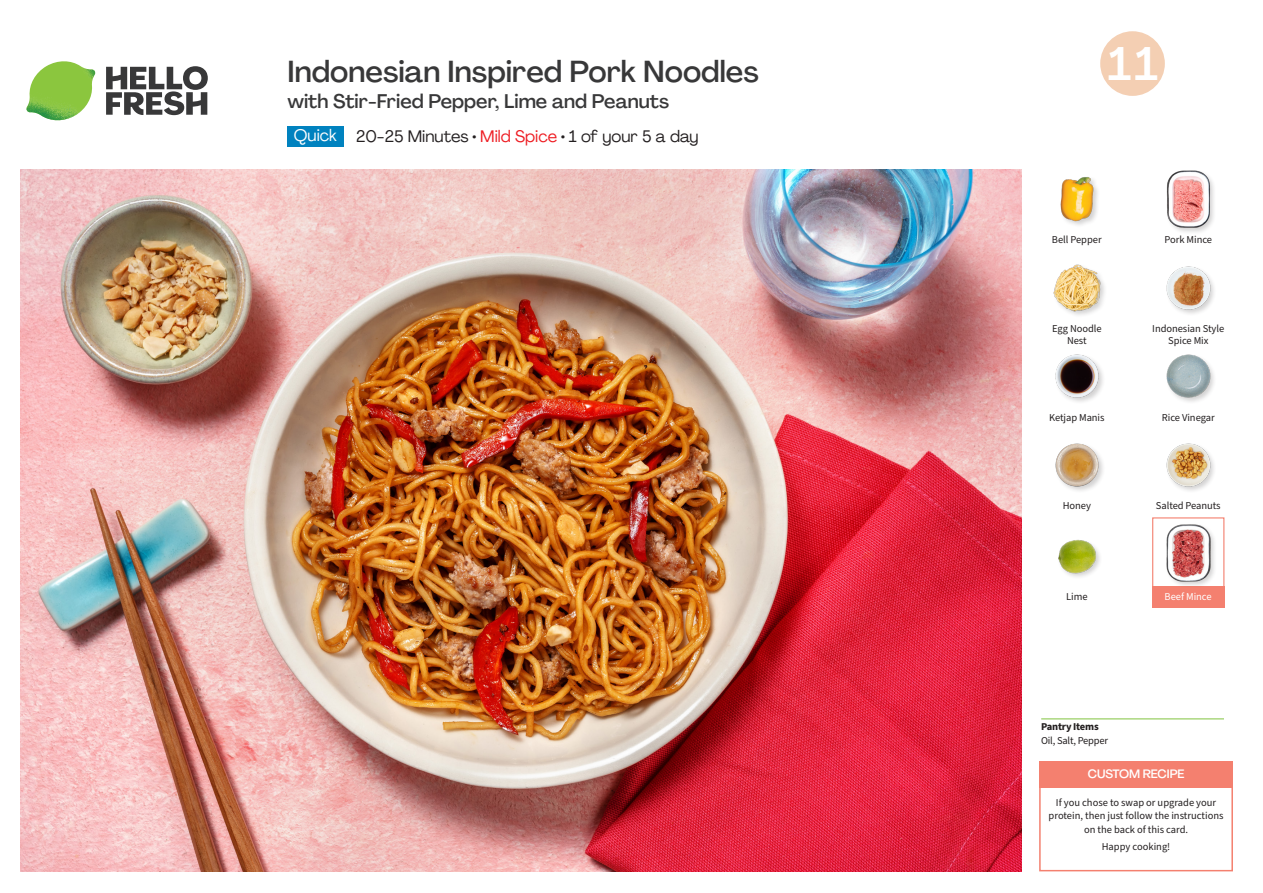
<style>
.page{position:relative;width:1263px;height:893px;background:#fff}
.page>*{position:absolute;margin:0;border:0;box-sizing:border-box;transform-origin:0 0}
._24_Recipe_Nr_Bag{font:500 46.5px "Agrandir";color:#fff}
._15_Titel_UK{font:500 30px "Agrandir";color:#383839}
._15_Titel_UK-2{font:500 19.5px "Agrandir";color:#383839}
._02_Box_Type{font:16.5px "Agrandir";color:#231f20}
._02_Box_Type-2{font:16.5px "Agrandir";color:#fff}
._15_Titel_Steps{font:500 12px "Agrandir";letter-spacing:-.01em;color:#fff}
._18_FRONT_ingredients_UK{font:10.5px/12px "Source Sans Pro";letter-spacing:-.005em;color:#231f20;text-align:center}
._15_Titel_Steps-2{font:10.5px/13.5px "Source Sans Pro";color:#231f20;text-align:center}
._14_Allergene_Text_7pt{font:10.5px "Source Sans Pro";letter-spacing:-.02em;color:#231f20}
._00_Basic{font:10.5px "Source Sans Pro";color:#231f20}
._14_Allergene_Text_7pt-2{font:700 10.5px "Source Sans Pro";letter-spacing:-.02em;color:#231f20}
._18_FRONT_ingredients_UK-2{font:10.5px "Source Sans Pro";letter-spacing:-.005em;color:#fff}
.s1{color:#ee1d23}
</style>
<div class="page">
<svg style="left:106px;top:66px;width:102px;height:49px"></svg>
<img style="left:26px;top:61px;width:69px;height:59px">
<img style="left:21px;top:170px;width:1000px;height:702px">
<hr style="left:1041px;top:718px;width:183px;height:1px;background:#81c340">
<div style="left:287px;top:126px;width:57px;height:20px;background:#0082bf"></div>
<div style="left:1152px;top:517px;width:72px;height:73px;border:1px solid #f4806f"></div>
<div style="left:1152px;top:586px;width:72px;height:22px;background:#f4806f"></div>
<div style="left:1166px;top:523px;width:52px;height:66px;background:#231f20;opacity:.2"></div>
<img style="left:1166px;top:524px;width:51px;height:58px">
<div style="left:1039px;top:761px;width:194px;height:110px;border:2px solid #f4806f"></div>
<div style="left:1039px;top:761px;width:193px;height:27px;background:#f4806f"></div>
<img style="left:1058px;top:539px;width:42px;height:38px">
<img style="left:1055px;top:354px;width:48px;height:48px">
<img style="left:1055px;top:443px;width:48px;height:48px">
<img style="left:1166px;top:443px;width:48px;height:48px">
<img style="left:1166px;top:354px;width:48px;height:48px">
<img style="left:1060px;top:177px;width:38px;height:48px">
<img style="left:1053px;top:264px;width:52px;height:51px">
<img style="left:1166px;top:266px;width:48px;height:48px">
<div style="left:1166px;top:169px;width:51px;height:66px;background:#231f20;opacity:.2"></div>
<img style="left:1166px;top:170px;width:51px;height:58px">
<svg style="left:1100px;top:31px;width:65px;height:65px"></svg>
<p class="_15_Titel_UK" style="left:287px;top:53px;width:473px">Indonesian Inspired Pork Noodles</p>
<p class="_15_Titel_UK-2" style="left:287px;top:89px;width:383px">with Stir-Fried Pepper, Lime and Peanuts</p>
<p class="_02_Box_Type-2" style="left:294px;top:125px;width:45px">Quick</p>
<p class="_02_Box_Type" style="left:356px;top:126px;width:344px">20-25 Minutes • <span class="s1">Mild Spice</span> • 1 of your 5 a day</p>
<p class="_24_Recipe_Nr_Bag" style="left:1108px;top:35px;width:51px">11</p>
<p class="_18_FRONT_ingredients_UK" style="left:1052px;top:234px;width:51px">Bell Pepper</p>
<p class="_18_FRONT_ingredients_UK" style="left:1164px;top:234px;width:49px">Pork Mince</p>
<p class="_18_FRONT_ingredients_UK" style="left:1052px;top:323px;width:51px">Egg Noodle<br>Nest</p>
<p class="_18_FRONT_ingredients_UK" style="left:1152px;top:323px;width:73px">Indonesian Style<br>Spice Mix</p>
<p class="_18_FRONT_ingredients_UK" style="left:1049px;top:411px;width:57px">Ketjap Manis</p>
<p class="_18_FRONT_ingredients_UK" style="left:1162px;top:411px;width:54px">Rice Vinegar</p>
<p class="_18_FRONT_ingredients_UK" style="left:1063px;top:500px;width:30px">Honey</p>
<p class="_18_FRONT_ingredients_UK" style="left:1156px;top:500px;width:66px">Salted Peanuts</p>
<p class="_18_FRONT_ingredients_UK" style="left:1066px;top:591px;width:23px">Lime</p>
<p class="_14_Allergene_Text_7pt-2" style="left:1041px;top:719px;width:59px">Pantry Items</p>
<p class="_14_Allergene_Text_7pt" style="left:1041px;top:734px;width:68px">Oil, Salt, Pepper</p>
<p class="_18_FRONT_ingredients_UK-2" style="left:1164px;top:589px;width:48px">Beef Mince</p>
<p class="_15_Titel_Steps" style="left:1088px;top:766px;width:98px">CUSTOM RECIPE</p>
<p class="_15_Titel_Steps-2" style="left:1049px;top:796px;width:176px">If you chose to swap or upgrade your protein, then just follow the instructions on the back of this card.</p>
<p class="_00_Basic" style="left:1102px;top:840px;width:70px">Happy cooking!</p>
</div>
